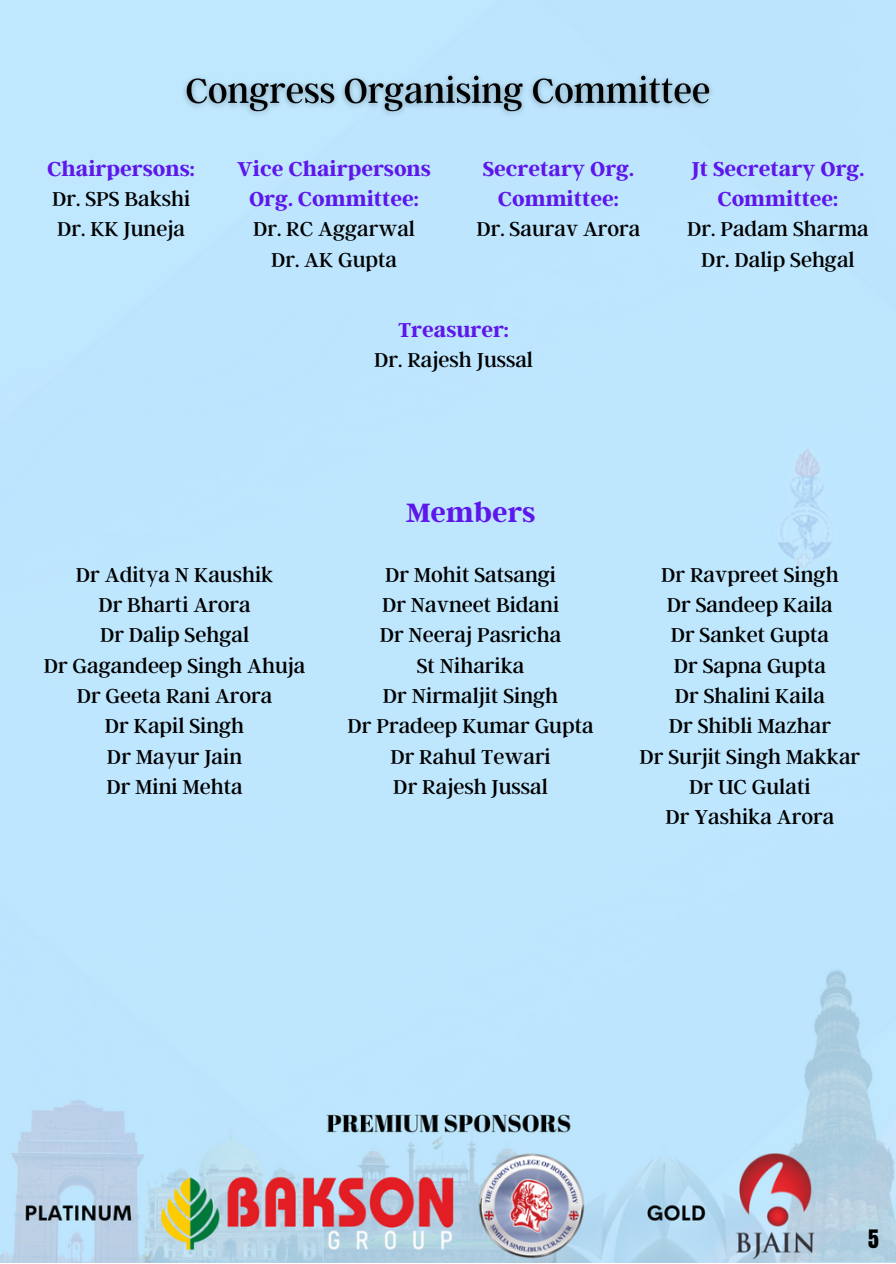
<style>
.page{position:relative;width:896px;height:1264px;background:#fff}
.page>*{position:absolute;margin:0;border:0;box-sizing:border-box;transform-origin:0 0}
.t1{font:700 29.55px "Argent CF";color:#5e17eb}
.t2{font:22.35px "Argent CF";color:#000}
.t3{font:700 22.35px/30.3px "Argent CF";color:#5e17eb;text-align:center}
.t4{font:21.6px "Anton";color:#000}
</style>
<div class="page">
<img style="left:0;top:1px;width:896px;height:1261px">
<img style="left:177px;top:67px;width:542px;height:56px">
<p class="t3" style="left:47px;top:152px;width:149px">Chairpersons:</p>
<p class="t2" style="left:52px;top:184px;width:139px">Dr. SPS Bakshi</p>
<p class="t2" style="left:57px;top:215px;width:129px">Dr. KK Juneja</p>
<p class="t3" style="left:237px;top:152px;width:195px">Vice Chairpersons<br>Org. Committee:</p>
<p class="t2" style="left:253px;top:215px;width:163px">Dr. RC Aggarwal</p>
<p class="t2" style="left:271px;top:245px;width:128px">Dr. AK Gupta</p>
<p class="t3" style="left:483px;top:152px;width:153px">Secretary Org.<br>Committee:</p>
<p class="t2" style="left:476px;top:215px;width:166px">Dr. Saurav Arora</p>
<p class="t3" style="left:398px;top:313px;width:113px">Treasurer:</p>
<p class="t2" style="left:374px;top:345px;width:160px">Dr. Rajesh Jussal</p>
<p class="t3" style="left:691px;top:152px;width:174px">Jt Secretary Org.<br>Committee:</p>
<p class="t2" style="left:687px;top:215px;width:183px">Dr. Padam Sharma</p>
<p class="t2" style="left:701px;top:245px;width:155px">Dr. Dalip Sehgal</p>
<p class="t1" style="left:406px;top:493px;width:131px">Members</p>
<p class="t2" style="left:76px;top:560px;width:199px">Dr Aditya N Kaushik</p>
<p class="t2" style="left:98px;top:590px;width:154px">Dr Bharti Arora</p>
<p class="t2" style="left:100px;top:620px;width:151px">Dr Dalip Sehgal</p>
<p class="t2" style="left:44px;top:651px;width:263px">Dr Gagandeep Singh Ahuja</p>
<p class="t2" style="left:77px;top:681px;width:197px">Dr Geeta Rani Arora</p>
<p class="t2" style="left:105px;top:711px;width:141px">Dr Kapil Singh</p>
<p class="t2" style="left:107px;top:742px;width:137px">Dr Mayur Jain</p>
<p class="t2" style="left:106px;top:772px;width:138px">Dr Mini Mehta</p>
<p class="t2" style="left:385px;top:560px;width:172px">Dr Mohit Satsangi</p>
<p class="t2" style="left:382px;top:590px;width:179px">Dr Navneet Bidani</p>
<p class="t2" style="left:380px;top:620px;width:183px">Dr Neeraj Pasricha</p>
<p class="t2" style="left:417px;top:651px;width:109px">St Niharika</p>
<p class="t2" style="left:383px;top:681px;width:177px">Dr Nirmaljit Singh</p>
<p class="t2" style="left:347px;top:711px;width:248px">Dr Pradeep Kumar Gupta</p>
<p class="t2" style="left:390px;top:742px;width:162px">Dr Rahul Tewari</p>
<p class="t2" style="left:393px;top:772px;width:156px">Dr Rajesh Jussal</p>
<p class="t2" style="left:661px;top:560px;width:179px">Dr Ravpreet Singh</p>
<p class="t2" style="left:667px;top:590px;width:167px">Dr Sandeep Kaila</p>
<p class="t2" style="left:670px;top:620px;width:160px">Dr Sanket Gupta</p>
<p class="t2" style="left:674px;top:651px;width:154px">Dr Sapna Gupta</p>
<p class="t2" style="left:675px;top:681px;width:152px">Dr Shalini Kaila</p>
<p class="t2" style="left:669px;top:711px;width:164px">Dr Shibli Mazhar</p>
<p class="t2" style="left:639px;top:742px;width:222px">Dr Surjit Singh Makkar</p>
<p class="t2" style="left:689px;top:772px;width:123px">Dr UC Gulati</p>
<p class="t2" style="left:665px;top:802px;width:170px">Dr Yashika Arora</p>
<p class="t4" style="left:868px;top:1223px;width:12px">5</p>
</div>
